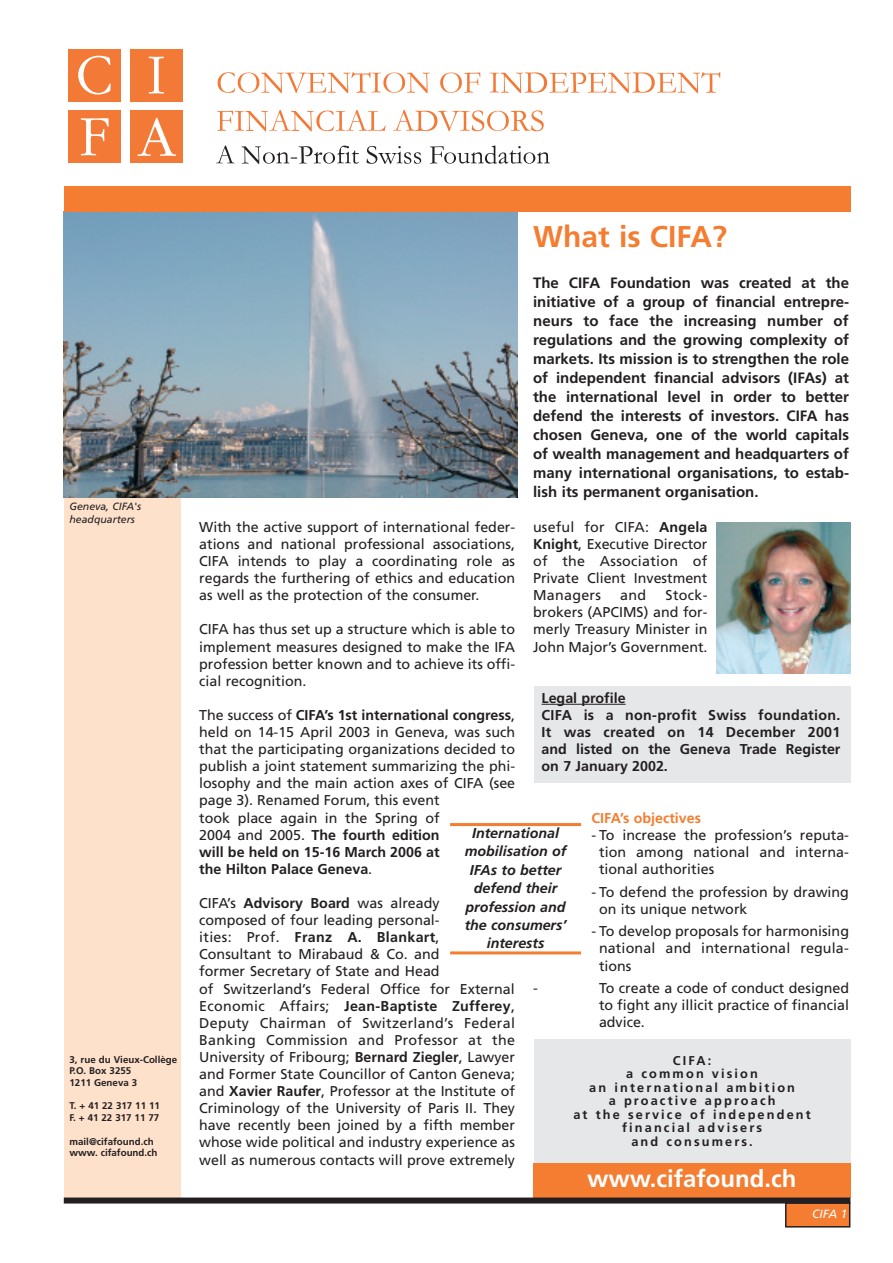
<style>
.page{position:relative;width:893px;height:1263px;background:#fff}
.page>*{position:absolute;margin:0;border:0;box-sizing:border-box;transform-origin:0 0}
.t1{font:700 30px "Frutiger";color:#f47d31}
.t2{font:700 24px "Frutiger";color:#fff}
.t3{font:700 15px/19px "Frutiger";color:#231f20;text-align:justify}
.t4{font:14.25px/17.1px "Frutiger";color:#231f20;text-align:justify}
.t5{font:700 14.25px/17.1px "Frutiger";color:#231f20}
.t6{font:italic 700 14.25px/18.5px "Frutiger";color:#231f20;text-align:center}
.t7{font:700 14.25px "Frutiger";color:#f47d31}
.t8{font:700 12.75px/13.5px "Frutiger";letter-spacing:.165em;color:#231f20;text-align:center}
.t9{font:italic 12px "Frutiger";color:#fff}
.t10{font:italic 10.5px/12.6px "Frutiger";color:#231f20}
.t11{font:700 9.75px/11.7px "Frutiger";color:#231f20}
.s1{font-weight:700}
</style>
<div class="page">
<div style="left:64px;top:477px;width:117px;height:723px;background:#fee1cb"></div>
<div style="left:534px;top:686px;width:316px;height:97px;background:#e6e7e9"></div>
<hr style="left:542px;top:704px;width:54px;height:1px;background:#231f20">
<hr style="left:596px;top:704px;width:30px;height:1px;background:#231f20">
<hr style="left:450px;top:823px;width:131px;height:3px;background:#f47d31">
<hr style="left:450px;top:951px;width:131px;height:3px;background:#f47d31">
<div style="left:534px;top:1039px;width:316px;height:126px;background:#e6e7e9"></div>
<svg style="left:218px;top:72px;width:212px;height:21px"></svg>
<svg style="left:440px;top:73px;width:40px;height:20px"></svg>
<svg style="left:490px;top:72px;width:230px;height:21px"></svg>
<svg style="left:217px;top:110px;width:169px;height:21px"></svg>
<svg style="left:393px;top:110px;width:151px;height:21px"></svg>
<svg style="left:216px;top:146px;width:18px;height:17px"></svg>
<svg style="left:242px;top:146px;width:117px;height:18px"></svg>
<svg style="left:367px;top:146px;width:54px;height:18px"></svg>
<svg style="left:430px;top:146px;width:120px;height:18px"></svg>
<div style="left:68px;top:49px;width:53px;height:52px;background:#f37937"></div>
<div style="left:130px;top:49px;width:53px;height:52px;background:#f37937"></div>
<div style="left:68px;top:111px;width:53px;height:52px;background:#f37937"></div>
<div style="left:130px;top:111px;width:53px;height:52px;background:#f37937"></div>
<svg style="left:78px;top:56px;width:33px;height:39px"></svg>
<svg style="left:149px;top:57px;width:15px;height:37px"></svg>
<svg style="left:81px;top:118px;width:28px;height:37px"></svg>
<svg style="left:137px;top:118px;width:39px;height:38px"></svg>
<img style="left:64px;top:212px;width:453px;height:285px">
<img style="left:716px;top:522px;width:134px;height:152px">
<div style="left:64px;top:186px;width:786px;height:26px;background:#f47d31"></div>
<div style="left:533px;top:1163px;width:317px;height:34px;background:#f47d31"></div>
<div style="left:786px;top:1203px;width:64px;height:24px;background:#f47d31"></div>
<div style="left:785px;top:1202px;width:65px;height:25px;border:2px solid #231f20"></div>
<div style="left:64px;top:1197px;width:786px;height:6px;background:#231f20"></div>
<p class="t10" style="left:70px;top:501px;width:73px">Geneva, CIFA's headquarters</p>
<p class="t11" style="left:70px;top:1054px;width:109px">3, rue du Vieux-Collège<br>P.O. Box 3255<br>1211 Geneva 3</p>
<p class="t11" style="left:70px;top:1101px;width:92px">T. + 41 22 317 11 11<br>F. + 41 22 317 11 77</p>
<p class="t11" style="left:70px;top:1136px;width:90px">mail@cifafound.ch www. cifafound.ch</p>
<h1 class="t1" style="left:533px;top:225px;width:196px">What is CIFA?</h1>
<p class="t3" style="left:533px;top:274px;width:317px">The CIFA Foundation was created at the initiative of a group of financial entrepre&shy;neurs to face the increasing number of regulations and the growing complexity of markets. Its mission is to strengthen the role of independent financial advisors (IFAs) at the international level in order to better defend the interests of investors. CIFA has chosen Geneva, one of the world capitals of wealth management and headquarters of many international organisations, to estab&shy;lish its permanent organisation.</p>
<p class="t4" style="left:199px;top:519px;width:317px">With the active support of international feder&shy;ations and national professional associations, CIFA intends to play a coordinating role as regards the furthering of ethics and education as well as the protection of the consumer.</p>
<p class="t4" style="left:199px;top:622px;width:317px">CIFA has thus set up a structure which is able to implement measures designed to make the IFA profession better known and to achieve its offi&shy;cial recognition.</p>
<p class="t4" style="left:199px;top:707px;width:317px;text-align:left">The success of <span class="s1">CIFA’s 1st international congress</span>, held on 14-15 April 2003 in Geneva, was such that the participating organizations decided to publish a joint statement summarizing the phi&shy;losophy and the main action axes of CIFA (see page 3). Renamed Forum, this event<br>took place again in the Spring of<br>2004 and 2005. <span class="s1">The fourth edition<br>will be held on 15-16 March 2006 at<br>the Hilton Palace Geneva</span>.</p>
<p class="t4" style="left:199px;top:896px;width:317px;text-align:left">CIFA’s <span class="s1">Advisory Board</span> was already<br>composed of four leading personal-<br>ities: Prof. <span class="s1">Franz A. Blankart</span>, Consultant to Mirabaud &amp; Co. and<br>former Secretary of State and Head<br>of Switzerland’s Federal Office for External Economic Affairs; <span class="s1">Jean-Baptiste Zufferey</span>, Deputy Chairman of Switzerland’s Federal Banking Commission and Professor at the University of Fribourg; <span class="s1">Bernard Ziegler</span>, Lawyer and Former State Councillor of Canton Geneva; and <span class="s1">Xavier Raufer</span>, Professor at the Institute of Criminology of the University of Paris II. They have recently been joined by a fifth member whose wide political and industry experience as well as numerous contacts will prove extremely</p>
<p class="t4" style="left:533px;top:519px;width:176px">useful for CIFA: <span class="s1">Angela Knight</span>, Executive Director of the Association of Private Client Investment Managers</p>
<p class="t4" style="left:533px;top:588px;width:176px;text-indent:132px">Stock&shy;brokers (APCIMS) and for&shy;merly Treasury Minister in John Major’s Government.</p>
<p class="t5" style="left:542px;top:690px;width:300px">Legal profile<br>CIFA is a non-profit Swiss foundation.<br>It was created on 14 December 2001 and listed on the Geneva Trade Register on 7 January 2002.</p>
<p class="t7" style="left:592px;top:812px;width:111px">CIFA’s objectives</p>
<p class="t4" style="left:599px;top:827px;width:251px;text-indent:-7px">- To increase the profession’s reputa&shy;tion among national and interna&shy;tional authorities</p>
<p class="t4" style="left:599px;top:884px;width:251px;text-indent:-7px">- To defend the profession by drawing on its unique network</p>
<p class="t4" style="left:599px;top:924px;width:251px;text-indent:-7px">- To develop proposals for harmonising national and international regula&shy;tions</p>
<p class="t4" style="left:533px;top:981px;width:6px">-</p>
<p class="t4" style="left:599px;top:981px;width:252px">To create a code of conduct designed to fight any illicit practice of financial advice.</p>
<p class="t4" style="left:620px;top:588px;width:27px">and</p>
<p class="t6" style="left:465px;top:825px;width:103px">International mobilisation of<br>IFAs to better defend their profession and the consumers’ interests</p>
<p class="t8" style="left:573px;top:1054px;width:239px">CIFA:<br>a common vision<br>an international ambition<br>a proactive approach<br>at the service of independent financial advisers<br>and consumers.</p>
<h2 class="t2" style="left:587px;top:1169px;width:211px">www.cifafound.ch</h2>
<p class="t9" style="left:812px;top:1209px;width:37px">CIFA 1</p>
</div>
